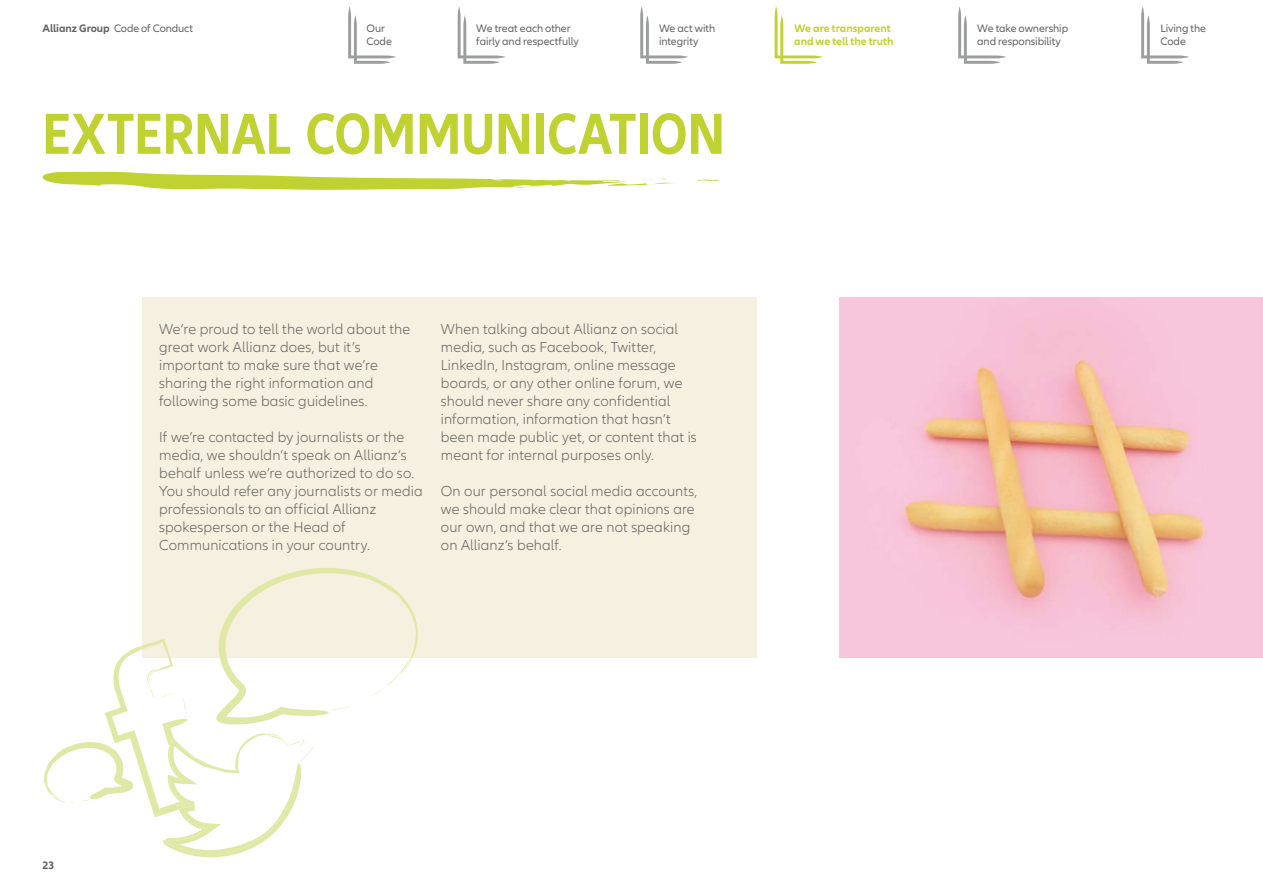
<style>
.page{position:relative;width:1263px;height:893px;background:#fff}
.page>*{position:absolute;margin:0;border:0;box-sizing:border-box;transform-origin:0 0}
.t1{font:700 condensed 60px "Allianz Neo";letter-spacing:.005em;color:#c0d231}
.t2{font:300 15px/18px "Allianz Neo";letter-spacing:.01em;color:#636362}
.t3{font:11.25px/13.5px "Allianz Neo";letter-spacing:-.01em;color:#636362}
.t4{font:700 11.25px/13.5px "Allianz Neo";letter-spacing:-.005em;color:#c0d231}
.t5{font:700 11.25px "Allianz Neo";color:#636362}
.s1{font-weight:700}
</style>
<div class="page">
<svg style="left:640px;top:6px;width:48px;height:58px"></svg>
<svg style="left:458px;top:6px;width:48px;height:58px"></svg>
<svg style="left:348px;top:6px;width:48px;height:58px"></svg>
<svg style="left:958px;top:6px;width:48px;height:58px"></svg>
<svg style="left:1141px;top:6px;width:48px;height:58px"></svg>
<svg style="left:775px;top:6px;width:48px;height:58px"></svg>
<div style="left:142px;top:298px;width:615px;height:360px;background:#f5f0df"></div>
<svg style="left:44px;top:568px;width:374px;height:289px"></svg>
<img style="left:839px;top:298px;width:424px;height:360px">
<svg style="left:697px;top:180px;width:25px;height:1px"></svg>
<svg style="left:42px;top:172px;width:633px;height:18px"></svg>
<p class="t3" style="left:43px;top:22px;width:152px"><span class="s1">Allianz Group</span> Code of Conduct</p>
<p class="t3" style="left:366px;top:22px;width:27px">Our<br>Code</p>
<p class="t3" style="left:977px;top:22px;width:92px">We take ownership and responsibility</p>
<p class="t3" style="left:1160px;top:22px;width:47px">Living the<br>Code</p>
<p class="t3" style="left:476px;top:22px;width:104px">We treat each other fairly and respectfully</p>
<p class="t3" style="left:659px;top:22px;width:58px">We act with integrity</p>
<p class="t4" style="left:794px;top:22px;width:101px">We are transparent and we tell the truth</p>
<h1 class="t1" style="left:43px;top:99px;width:684px">EXTERNAL COMMUNICATION</h1>
<p class="t2" style="left:159px;top:320px;width:253px">We’re proud to tell the world about the great work Allianz does, but it’s important to make sure that we’re sharing the right information and following some basic guidelines.</p>
<p class="t2" style="left:159px;top:428px;width:265px">If we’re contacted by journalists or the media, we shouldn’t speak on Allianz’s behalf unless we’re authorized to do so.<br>You should refer any journalists or media professionals to an official Allianz spokesperson or the Head of Communications in your country.</p>
<p class="t2" style="left:441px;top:320px;width:257px">When talking about Allianz on social media, such as Facebook, Twitter, LinkedIn, Instagram, online message boards, or any other online forum, we should never share any confidential information, information that hasn’t been made public yet, or content that is meant for internal purposes only.</p>
<p class="t2" style="left:441px;top:482px;width:258px">On our personal social media accounts, we should make clear that opinions are our own, and that we are not speaking on Allianz’s behalf.</p>
<p class="t5" style="left:43px;top:858px;width:14px">23</p>
</div>
